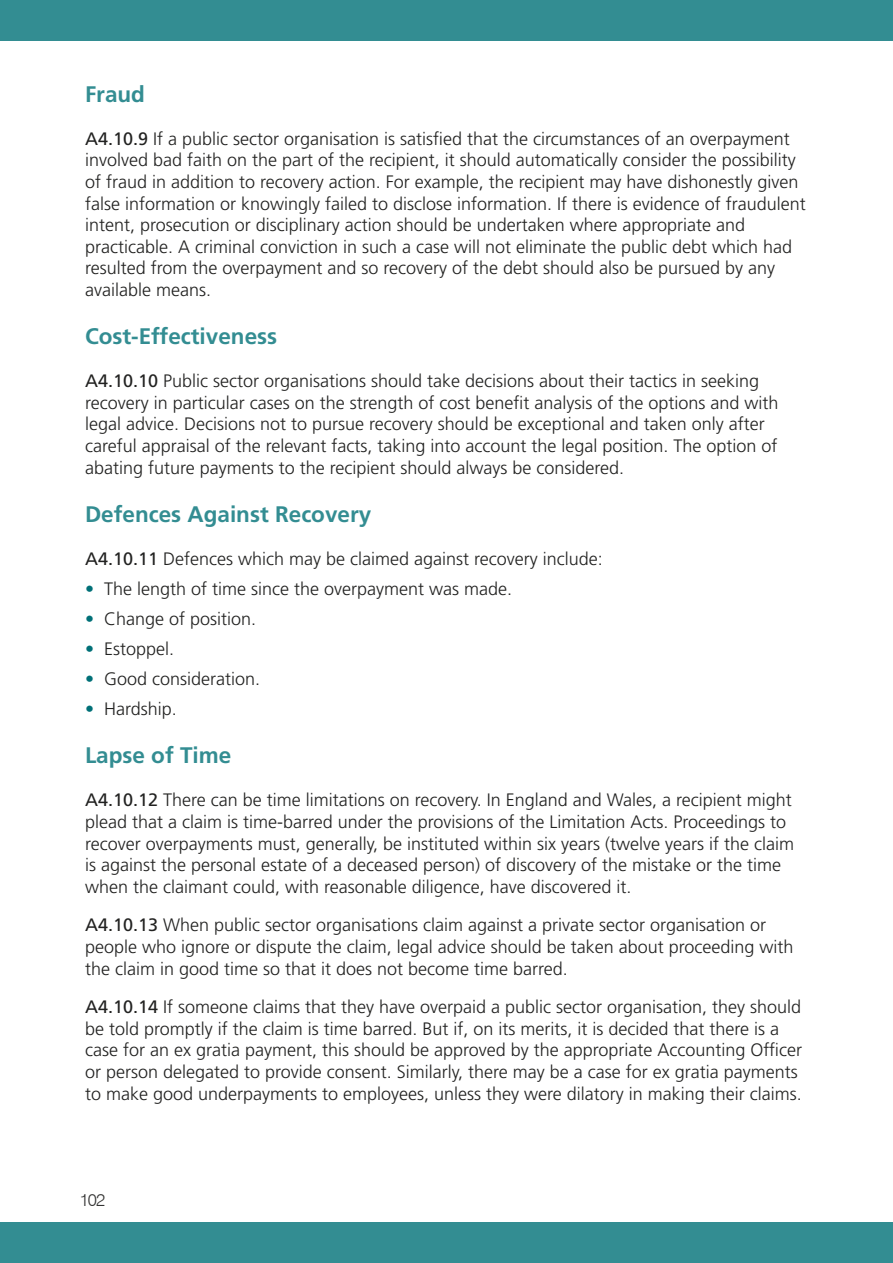
<style>
.page{position:relative;width:893px;height:1263px;background:#fff}
.page>*{position:absolute;margin:0;border:0;box-sizing:border-box;transform-origin:0 0}
.Heading_2{font:700 22.5px "Frutiger LT Std";color:#338d92}
.body_text{font:300 18px/21.6px "Frutiger LT Std";color:#222221}
.bullets{font:300 18px "Frutiger LT Std";color:#222221}
.t1{font:300 17.25px "Swiss 721 BT";color:#343433}
.s1{font-weight:400}
.s2{color:#007077}
</style>
<div class="page">
<div style="left:0;top:1222px;width:893px;height:41px;background:#338d92"></div>
<div style="left:0;top:0;width:893px;height:40px;background:#338d92"></div>
<h2 class="Heading_2" style="left:85px;top:81px;width:62px">Fraud</h2>
<p class="body_text" style="left:85px;top:128px;width:722px"><span class="s1">A4.10.9</span> If a public sector organisation is satisfied that the circumstances of an overpayment involved bad faith on the part of the recipient, it should automatically consider the possibility of fraud in addition to recovery action. For example, the recipient may have dishonestly given false information or knowingly failed to disclose information. If there is evidence of fraudulent intent, prosecution or disciplinary action should be undertaken where appropriate and practicable. A criminal conviction in such a case will not eliminate the public debt which had resulted from the overpayment and so recovery of the debt should also be pursued by any available means.</p>
<h2 class="Heading_2" style="left:85px;top:323px;width:194px">Cost-Effectiveness</h2>
<p class="body_text" style="left:85px;top:370px;width:695px"><span class="s1">A4.10.10</span> Public sector organisations should take decisions about their tactics in seeking recovery in particular cases on the strength of cost benefit analysis of the options and with legal advice. Decisions not to pursue recovery should be exceptional and taken only after careful appraisal of the relevant facts, taking into account the legal position. The option of abating future payments to the recipient should always be considered.</p>
<h2 class="Heading_2" style="left:85px;top:501px;width:288px">Defences Against Recovery</h2>
<p class="body_text" style="left:85px;top:548px;width:519px"><span class="s1">A4.10.11</span> Defences which may be claimed against recovery include:</p>
<p class="bullets" style="left:85px;top:578px;width:429px"><span class="s2">•</span> The length of time since the overpayment was made.</p>
<p class="bullets" style="left:85px;top:608px;width:173px"><span class="s2">•</span> Change of position.</p>
<p class="bullets" style="left:85px;top:639px;width:91px"><span class="s2">•</span> Estoppel.</p>
<p class="bullets" style="left:85px;top:669px;width:177px"><span class="s2">•</span> Good consideration.</p>
<p class="bullets" style="left:85px;top:699px;width:93px"><span class="s2">•</span> Hardship.</p>
<h2 class="Heading_2" style="left:85px;top:742px;width:148px">Lapse of Time</h2>
<p class="body_text" style="left:85px;top:790px;width:710px"><span class="s1">A4.10.12</span> There can be time limitations on recovery. In England and Wales, a recipient might plead that a claim is time-barred under the provisions of the Limitation Acts. Proceedings to recover overpayments must, generally, be instituted within six years (twelve years if the claim is against the personal estate of a deceased person) of discovery of the mistake or the time when the claimant could, with reasonable diligence, have discovered it.</p>
<p class="body_text" style="left:85px;top:915px;width:710px"><span class="s1">A4.10.13</span> When public sector organisations claim against a private sector organisation or people who ignore or dispute the claim, legal advice should be taken about proceeding with the claim in good time so that it does not become time barred.</p>
<p class="body_text" style="left:85px;top:996px;width:719px"><span class="s1">A4.10.14</span> If someone claims that they have overpaid a public sector organisation, they should be told promptly if the claim is time barred. But if, on its merits, it is decided that there is a case for an ex gratia payment, this should be approved by the appropriate Accounting Offi cer or person delegated to provide consent. Similarly, there may be a case for ex gratia payments to make good underpayments to employees, unless they were dilatory in making their claims.</p>
<p class="t1" style="left:80px;top:1189px;width:27px">102</p>
</div>
